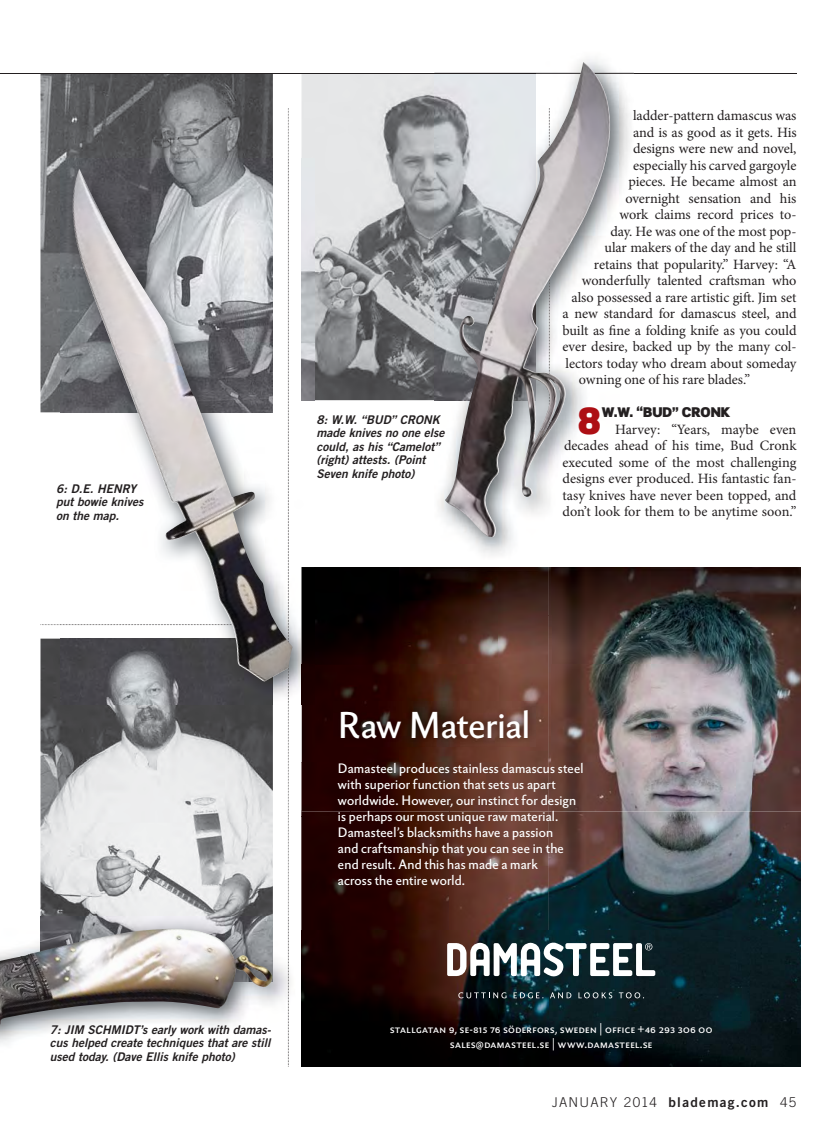
<style>
.page{position:relative;width:837px;height:1134px;background:#fff}
.page>*{position:absolute;margin:0;border:0;box-sizing:border-box;transform-origin:0 0}
.t1{font:900 36.45px "Scene Std";color:#ad0f14}
.t2{font:36px "Berling Nova Sans Pro";color:#fff}
.t3{font:14.25px/16.5px "Minion Pro";letter-spacing:-.005em;color:#231f20;text-align:justify}
.t4{font:300 13.5px "Trade Gothic LT Std";letter-spacing:.085em;color:#231f20}
.t5{font:900 13.5px "Scene Std";color:#231f20}
.t6{font:13.2px/16px "Berling Nova Sans Pro";letter-spacing:.01em;color:#fff}
.t7{font:12px/13.5px "Trade Gothic LT Std Bd 2 Obl";color:#231f20}
.t8{font:11.25px/15px "Berling Nova Sans Pro";letter-spacing:.035em;color:#fff;text-align:center}
.s1{font-family:"Trade Gothic LT Std Bd 2";font-weight:400}
</style>
<div class="page">
<img style="left:302px;top:74px;width:132px;height:326px">
<img style="left:40px;top:639px;width:233px;height:277px">
<img style="left:40px;top:74px;width:233px;height:338px">
<hr style="left:0;top:73px;width:796px;height:1px;background:#231f20">
<img style="left:302px;top:568px;width:499px;height:498px">
<img style="left:315px;top:567px;width:486px;height:1px">
<svg style="left:458px;top:992px;width:48px;height:6px"></svg>
<svg style="left:514px;top:992px;width:29px;height:6px"></svg>
<svg style="left:550px;top:992px;width:21px;height:6px"></svg>
<svg style="left:578px;top:992px;width:34px;height:6px"></svg>
<svg style="left:619px;top:992px;width:25px;height:6px"></svg>
<svg style="left:447px;top:943px;width:208px;height:34px"></svg>
<img style="left:333px;top:702px;width:203px;height:44px">
<img style="left:273px;top:159px;width:42px;height:545px">
<img style="left:302px;top:159px;width:13px;height:241px">
<img style="left:60px;top:639px;width:213px;height:65px">
<img style="left:60px;top:159px;width:213px;height:253px">
<svg style="left:40px;top:624px;width:31px;height:1px"></svg>
<svg style="left:302px;top:567px;width:13px;height:1px"></svg>
<img style="left:302px;top:665px;width:13px;height:39px">
<img style="left:71px;top:168px;width:222px;height:514px">
<img style="left:40px;top:916px;width:251px;height:88px">
<svg style="left:288px;top:108px;width:1px;height:959px"></svg>
<img style="left:0;top:928px;width:273px;height:116px">
<img style="left:434px;top:73px;width:200px;height:482px">
<img style="left:445px;top:62px;width:167px;height:476px">
<p class="t7" style="left:56px;top:483px;width:89px">6: D.E. HENRY put bowie knives on the map.</p>
<p class="t7" style="left:316px;top:414px;width:129px">8: W.W. “BUD” CRONK made knives no one else could, as his “Camelot” (right) attests. (Point<br>Seven knife photo)</p>
<p class="t3" style="left:633px;top:108px;width:165px">ladder-pattern damascus was</p>
<p class="t3" style="left:633px;top:125px;width:165px">and is as good as it gets. His</p>
<p class="t3" style="left:633px;top:141px;width:165px">designs were new and novel,</p>
<p class="t3" style="left:633px;top:158px;width:165px">especially his carved gargoyle</p>
<p class="t3" style="left:628px;top:174px;width:170px">pieces. He became almost an</p>
<p class="t3" style="left:626px;top:191px;width:172px">overnight sensation and his</p>
<p class="t3" style="left:620px;top:207px;width:178px">work claims record prices to-</p>
<p class="t3" style="left:610px;top:224px;width:187px">day. He was one of the most pop-</p>
<p class="t3" style="left:604px;top:240px;width:193px">ular makers of the day and he still</p>
<p class="t3" style="left:594px;top:257px;width:204px">retains that popularity.” Harvey: “A</p>
<p class="t3" style="left:582px;top:273px;width:216px">wonderfully talented craftsman who</p>
<p class="t3" style="left:571px;top:290px;width:227px">also possessed a rare artistic gift. Jim set</p>
<p class="t3" style="left:563px;top:306px;width:236px">a new standard for damascus steel, and</p>
<p class="t3" style="left:563px;top:323px;width:236px">built as fine a folding knife as you could</p>
<p class="t3" style="left:563px;top:339px;width:235px">ever desire, backed up by the many col-</p>
<p class="t3" style="left:565px;top:356px;width:232px">lectors today who dream about someday</p>
<p class="t3" style="left:579px;top:372px;width:173px">owning one of his rare blades.”</p>
<h1 class="t1" style="left:577px;top:400px;width:26px">8</h1>
<p class="t5" style="left:602px;top:404px;width:130px">W.W. “BUD” CRONK</p>
<p class="t3" style="left:563px;top:422px;width:236px;text-indent:53px">Harvey: “Years, maybe even decades ahead of his time, Bud Cronk executed some of the most challenging designs ever produced. His fantastic fan&shy;tasy knives have never been topped, and don’t look for them to be anytime soon.”</p>
<p class="t7" style="left:50px;top:1024px;width:223px;text-align:justify">7: JIM SCHMIDT’s early work with damas&shy;cus helped create techniques that are still used today. (Dave Ellis knife photo)</p>
<h2 class="t2" style="left:338px;top:709px;width:194px">Raw Material</h2>
<p class="t6" style="left:338px;top:761px;width:247px">Damasteel produces stainless damascus steel with superior function that sets us apart worldwide. However, our instinct for design is perhaps our most unique raw material.<br>Damasteel’s blacksmiths have a passion<br>and craftsmanship that you can see in the end result. And this has made a mark<br>across the entire world.</p>
<p class="t8" style="left:390px;top:1022px;width:324px">stallgatan 9, se-815 76 söderfors, sweden | office +46 293 306 00 sales@damasteel.se | www.damasteel.se</p>
<p class="t4" style="left:552px;top:1097px;width:246px">JANUARY 2014 <span class="s1">blademag.com</span> 45</p>
</div>
